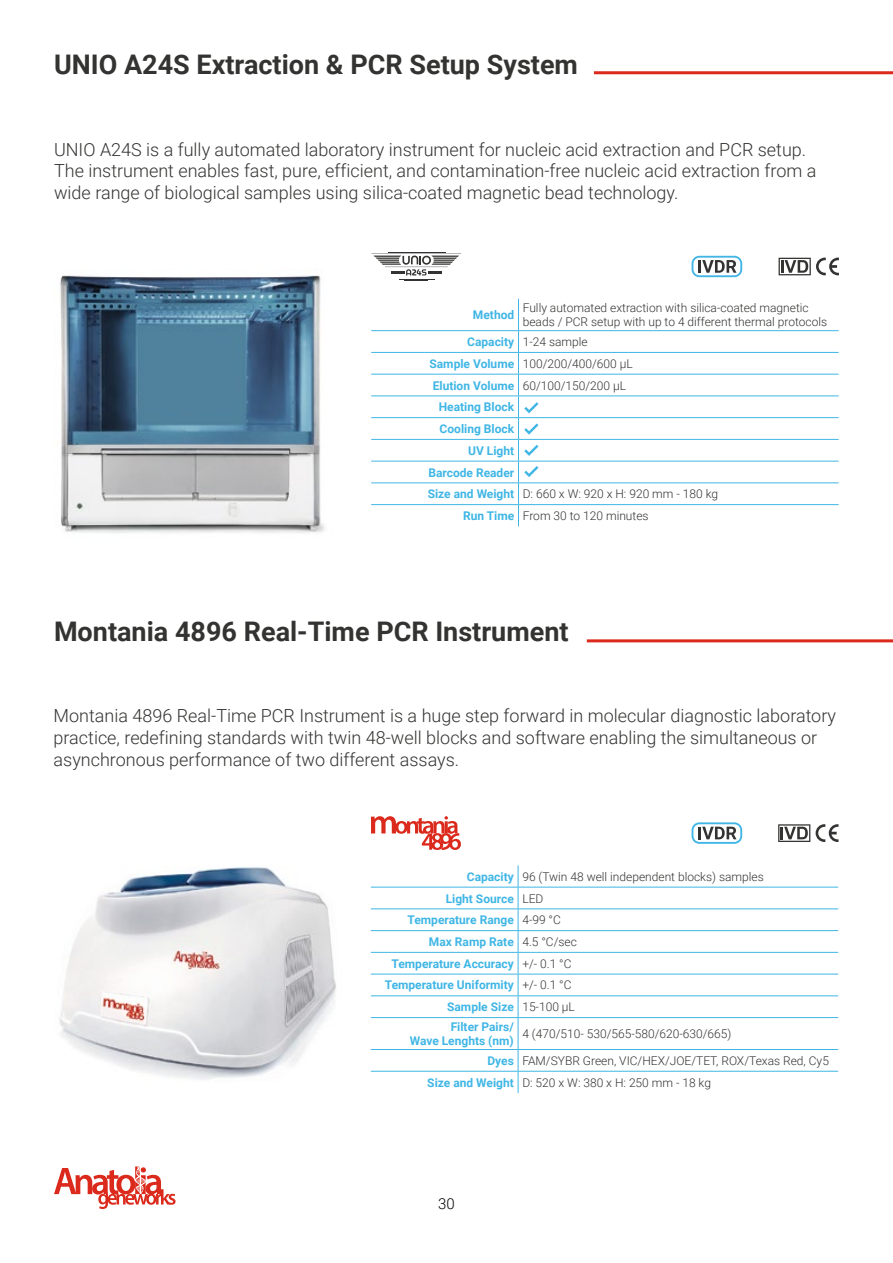
<style>
.page{position:relative;width:893px;height:1263px;background:#fff}
.page>*{position:absolute;margin:0;border:0;box-sizing:border-box;transform-origin:0 0}
.t1{font:700 27px "Roboto";color:#333332}
.t2{font:300 18px/21.6px "Roboto";color:#333332}
.t3{font:300 15px "Roboto";color:#000}
.t4{font:300 12px/14.4px "Roboto";color:#333332}
.t5{font:700 12px/14.4px "Roboto";color:#3fb6e5;text-align:right}
.s1{font-weight:700;color:#3fb6e5}
.s2{font-weight:300;color:#333332}
</style>
<div class="page">
<svg style="left:54px;top:1166px;width:122px;height:43px"></svg>
<hr style="left:594px;top:71px;width:299px;height:3px;background:#db291c">
<img style="left:60px;top:275px;width:265px;height:258px">
<svg style="left:779px;top:258px;width:60px;height:17px"></svg>
<hr style="left:518px;top:299px;width:1px;height:31px;background:#3fb6e5">
<hr style="left:371px;top:330px;width:147px;height:1px;background:#3fb6e5">
<hr style="left:518px;top:330px;width:321px;height:1px;background:#3fb6e5">
<hr style="left:371px;top:352px;width:147px;height:1px;background:#3fb6e5">
<hr style="left:518px;top:352px;width:321px;height:1px;background:#3fb6e5">
<hr style="left:371px;top:374px;width:147px;height:1px;background:#3fb6e5">
<hr style="left:518px;top:374px;width:321px;height:1px;background:#3fb6e5">
<hr style="left:371px;top:395px;width:147px;height:1px;background:#3fb6e5">
<hr style="left:518px;top:395px;width:321px;height:1px;background:#3fb6e5">
<hr style="left:371px;top:417px;width:147px;height:1px;background:#3fb6e5">
<hr style="left:518px;top:417px;width:321px;height:1px;background:#3fb6e5">
<hr style="left:371px;top:439px;width:147px;height:1px;background:#3fb6e5">
<hr style="left:518px;top:439px;width:321px;height:1px;background:#3fb6e5">
<hr style="left:371px;top:461px;width:147px;height:1px;background:#3fb6e5">
<hr style="left:518px;top:461px;width:321px;height:1px;background:#3fb6e5">
<hr style="left:371px;top:482px;width:147px;height:1px;background:#3fb6e5">
<hr style="left:518px;top:482px;width:321px;height:1px;background:#3fb6e5">
<hr style="left:371px;top:504px;width:147px;height:1px;background:#3fb6e5">
<hr style="left:518px;top:504px;width:321px;height:1px;background:#3fb6e5">
<svg style="left:518px;top:331px;width:20px;height:195px"></svg>
<hr style="left:388px;top:252px;width:57px;height:1px;background:#333332">
<hr style="left:371px;top:253px;width:90px;height:1px;background:#333332">
<svg style="left:374px;top:256px;width:85px;height:25px"></svg>
<svg style="left:692px;top:256px;width:50px;height:21px"></svg>
<hr style="left:587px;top:639px;width:306px;height:3px;background:#db291c">
<img style="left:59px;top:867px;width:277px;height:213px">
<svg style="left:778px;top:824px;width:32px;height:18px"></svg>
<svg style="left:816px;top:824px;width:22px;height:18px"></svg>
<hr style="left:371px;top:887px;width:147px;height:1px;background:#3fb6e5">
<hr style="left:518px;top:887px;width:320px;height:1px;background:#3fb6e5">
<hr style="left:371px;top:908px;width:147px;height:1px;background:#3fb6e5">
<hr style="left:518px;top:908px;width:320px;height:1px;background:#3fb6e5">
<hr style="left:371px;top:930px;width:147px;height:1px;background:#3fb6e5">
<hr style="left:518px;top:930px;width:320px;height:1px;background:#3fb6e5">
<hr style="left:371px;top:952px;width:147px;height:1px;background:#3fb6e5">
<hr style="left:518px;top:952px;width:320px;height:1px;background:#3fb6e5">
<hr style="left:371px;top:974px;width:147px;height:1px;background:#3fb6e5">
<hr style="left:518px;top:974px;width:320px;height:1px;background:#3fb6e5">
<hr style="left:371px;top:995px;width:147px;height:1px;background:#3fb6e5">
<hr style="left:518px;top:995px;width:320px;height:1px;background:#3fb6e5">
<svg style="left:518px;top:865px;width:1px;height:152px"></svg>
<hr style="left:371px;top:1017px;width:147px;height:1px;background:#3fb6e5">
<hr style="left:518px;top:1017px;width:320px;height:1px;background:#3fb6e5">
<hr style="left:518px;top:1018px;width:1px;height:31px;background:#3fb6e5">
<hr style="left:371px;top:1049px;width:147px;height:1px;background:#3fb6e5">
<hr style="left:518px;top:1049px;width:320px;height:1px;background:#3fb6e5">
<hr style="left:371px;top:1071px;width:147px;height:1px;background:#3fb6e5">
<hr style="left:518px;top:1071px;width:320px;height:1px;background:#3fb6e5">
<svg style="left:518px;top:1050px;width:1px;height:43px"></svg>
<svg style="left:371px;top:816px;width:90px;height:34px"></svg>
<svg style="left:692px;top:822px;width:50px;height:22px"></svg>
<h1 class="t1" style="left:54px;top:46px;width:525px">UNIO A24S Extraction &amp; PCR Setup System</h1>
<p class="t2" style="left:54px;top:138px;width:764px">UNIO A24S is a fully automated laboratory instrument for nucleic acid extraction and PCR setup.<br>The instrument enables fast, pure, efficient, and contamination-free nucleic acid extraction from a wide range of biological samples using silica-coated magnetic bead technology.</p>
<p class="t5" style="left:473px;top:307px;width:43px">Method</p>
<p class="t4" style="left:523px;top:300px;width:306px">Fully automated extraction with silica-coated magnetic beads / PCR setup with up to 4 different thermal protocols</p>
<p class="t4" style="left:467px;top:334px;width:122px"><span class="s1">Capacity</span> 1-24 sample</p>
<p class="t4" style="left:429px;top:356px;width:205px"><span class="s1">Sample Volume</span> 100/200/400/600 µL</p>
<p class="t4" style="left:433px;top:378px;width:195px"><span class="s1">Elution Volume</span> 60/100/150/200 µL</p>
<p class="t5" style="left:439px;top:399px;width:77px">Heating Block</p>
<p class="t5" style="left:440px;top:421px;width:76px">Cooling Block</p>
<p class="t5" style="left:468px;top:443px;width:48px">UV Light</p>
<p class="t5" style="left:428px;top:465px;width:87px">Barcode Reader</p>
<p class="t4" style="left:428px;top:486px;width:292px"><span class="s1">Size and Weight</span> D: 660 x W: 920 x H: 920 mm - 180 kg</p>
<p class="t4" style="left:463px;top:508px;width:187px"><span class="s1">Run Time</span> From 30 to 120 minutes</p>
<h1 class="t1" style="left:54px;top:612px;width:516px">Montania 4896 Real-Time PCR Instrument</h1>
<p class="t2" style="left:54px;top:704px;width:784px">Montania 4896 Real-Time PCR Instrument is a huge step forward in molecular diagnostic laboratory practice, redefining standards with twin 48-well blocks and software enabling the simultaneous or asynchronous performance of two different assays.</p>
<p class="t4" style="left:467px;top:869px;width:298px"><span class="s1">Capacity</span> 96 (Twin 48 well independent blocks) samples</p>
<p class="t5" style="left:446px;top:890px;width:99px">Light Source <span class="s2">LED</span></p>
<p class="t5" style="left:407px;top:912px;width:155px">Temperature Range <span class="s2">4-99 °C</span></p>
<p class="t5" style="left:429px;top:934px;width:150px">Max Ramp Rate <span class="s2">4.5 °C/sec</span></p>
<p class="t5" style="left:391px;top:956px;width:182px">Temperature Accuracy <span class="s2">+/- 0.1 °C</span></p>
<p class="t5" style="left:385px;top:977px;width:188px">Temperature Uniformity <span class="s2">+/- 0.1 °C</span></p>
<p class="t5" style="left:447px;top:999px;width:129px">Sample Size <span class="s2">15-100 µL</span></p>
<p class="t5" style="left:410px;top:1019px;width:106px">Filter Pairs/<br>Wave Lenghts (nm)</p>
<p class="t4" style="left:522px;top:1026px;width:211px">4 (470/510- 530/565-580/620-630/665)</p>
<p class="t4" style="left:427px;top:1049px;width:403px;line-height:21.8px;text-indent:60px"><span class="s1">Dyes</span> FAM/SYBR Green, VIC/HEX/JOE/TET, ROX/Texas Red, Cy5<br><span class="s1">Size and Weight</span> D: 520 x W: 380 x H: 250 mm - 18 kg</p>
<p class="t3" style="left:438px;top:1193px;width:18px">30</p>
</div>
